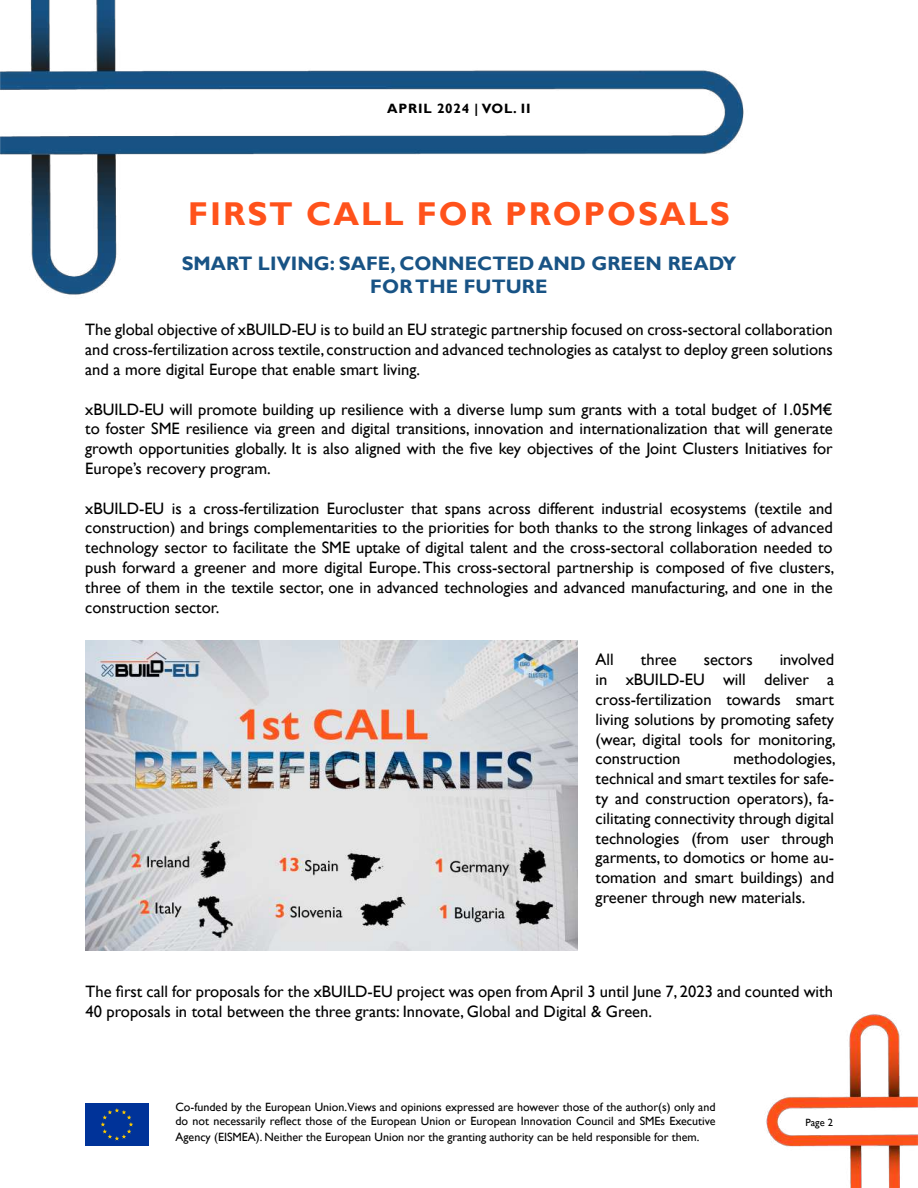
<style>
.page{position:relative;width:918px;height:1188px;background:#fff}
.page>*{position:absolute;margin:0;border:0;box-sizing:border-box;transform-origin:0 0}
.t1{font:700 33px "Gill Sans";letter-spacing:.06em;color:#ff521b}
.t2{font:700 19.5px/23.4px "Gill Sans";letter-spacing:.005em;color:#185385;text-align:center}
.t3{font:16.5px/19.8px "Gill Sans";color:#000;text-align:justify}
.t4{font:700 13.5px "Gill Sans";letter-spacing:.06em;color:#000}
.t5{font:12px/14.4px "Gill Sans";color:#000}
.t6{font:10.5px "Gill Sans";color:#000}
</style>
<div class="page">
<img style="left:766px;top:1014px;width:152px;height:174px">
<img style="left:0;top:0;width:744px;height:295px">
<div style="left:85px;top:1103px;width:63px;height:43px;background:#039"></div>
<svg style="left:101px;top:1108px;width:32px;height:32px"></svg>
<img style="left:85px;top:641px;width:493px;height:310px">
<p class="t4" style="left:387px;top:100px;width:145px">APRIL 2024 | VOL. II</p>
<h1 class="t1" style="left:188px;top:194px;width:543px">FIRST CALL FOR PROPOSALS</h1>
<p class="t2" style="left:182px;top:252px;width:556px">SMART LIVING: SAFE, CONNECTED AND GREEN READY<br>FOR THE FUTURE</p>
<p class="t3" style="left:85px;top:320px;width:749px">The global objective of xBUILD-EU is to build an EU strategic partnership focused on cross-sectoral collaboration and cross-fertilization across textile, construction and advanced technologies as catalyst to deploy green solutions and a more digital Europe that enable smart living.</p>
<p class="t3" style="left:85px;top:399px;width:749px">xBUILD-EU will promote building up resilience with a diverse lump sum grants with a total budget of 1.05M€ to foster SME resilience via green and digital transitions, innovation and internationalization that will generate growth opportunities globally. It is also aligned with the five key objectives of the Joint Clusters Initiatives for Europe’s recovery program.</p>
<p class="t3" style="left:85px;top:498px;width:751px">xBUILD-EU is a cross-fertilization Eurocluster that spans across different industrial ecosystems (textile and construction) and brings complementarities to the priorities for both thanks to the strong linkages of advanced technology sector to facilitate the SME uptake of digital talent and the cross-sectoral collaboration needed to push forward a greener and more digital Europe. This cross-sectoral partnership is composed of five clusters, three of them in the textile sector, one in advanced technologies and advanced manufacturing, and one in the construction sector.</p>
<p class="t3" style="left:596px;top:650px;width:20px">All</p>
<p class="t3" style="left:641px;top:650px;width:37px">three</p>
<p class="t3" style="left:704px;top:650px;width:50px">sectors</p>
<p class="t3" style="left:596px;top:650px;width:242px;text-indent:184px">involved in xBUILD-EU will deliver a cross-fertilization towards smart living solutions by promoting safety (wear, digital tools for monitoring, construction</p>
<p class="t3" style="left:596px;top:749px;width:242px;text-indent:138px">methodologies, technical and smart textiles for safe&shy;ty and construction operators), fa&shy;cilitating connectivity through digital technologies (from user through garments, to domotics or home au&shy;tomation and smart buildings) and greener through new materials.</p>
<p class="t3" style="left:86px;top:982px;width:749px">The first call for proposals for the xBUILD-EU project was open from April 3 until June 7, 2023 and counted with<br>40 proposals in total between the three grants: Innovate, Global and Digital &amp; Green.</p>
<p class="t5" style="left:176px;top:1100px;width:541px">Co-funded by the European Union.Views and opinions expressed are however those of the author(s) only and do not necessarily reflect those of the European Union or European Innovation Council and SMEs Executive</p>
<p class="t5" style="left:176px;top:1130px;width:525px">Agency (EISMEA). Neither the European Union nor the granting authority can be held responsible for them.</p>
<p class="t6" style="left:805px;top:1117px;width:29px">Page 2</p>
</div>
